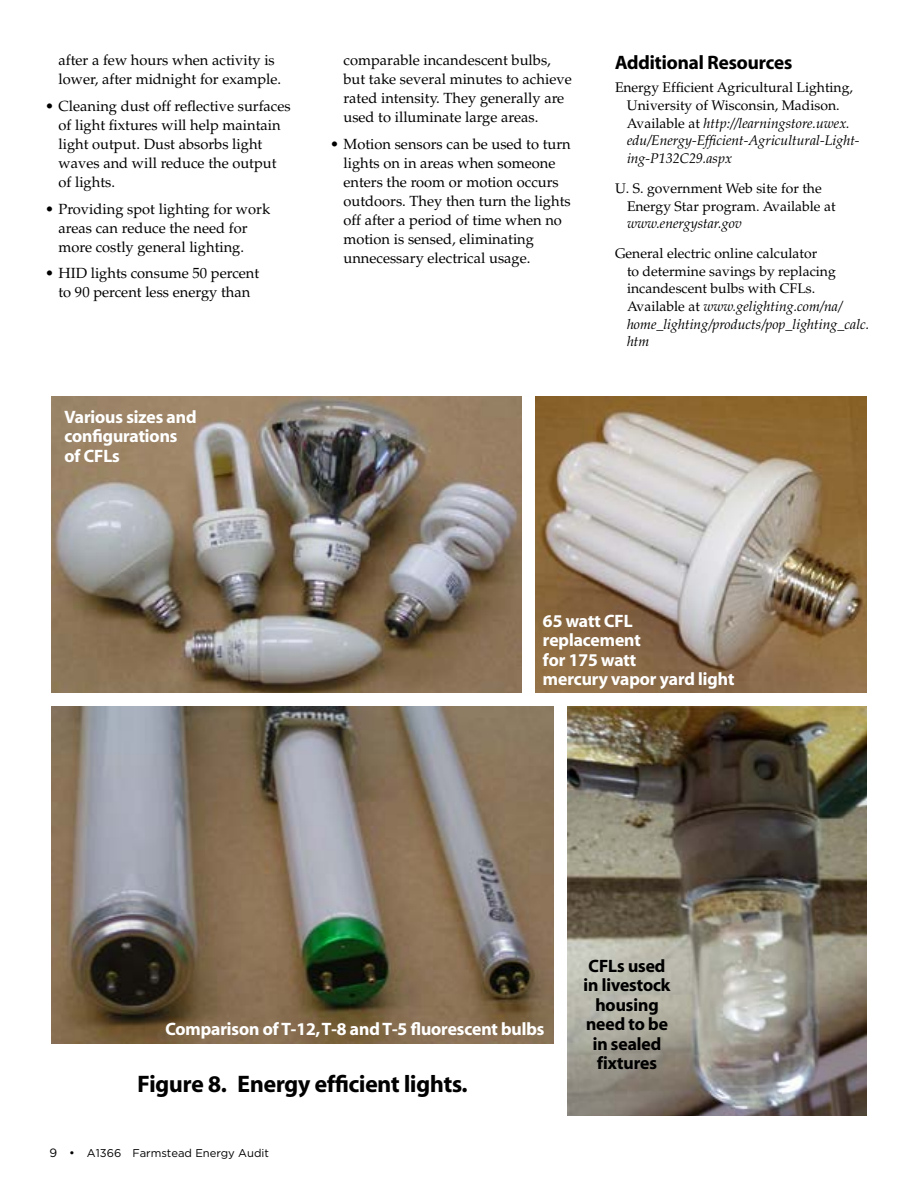
<style>
.page{position:relative;width:918px;height:1188px;background:#fff}
.page>*{position:absolute;margin:0;border:0;box-sizing:border-box;transform-origin:0 0}
.t1{font:24px "Myriad Headline";color:#000}
.t2{font:19.5px "Myriad Headline";color:#000}
.t3{font:18px/19.5px "Myriad Headline";color:#fff}
.t4{font:18px/19.5px "Myriad Headline";color:#000;text-align:center}
.t5{font:14.7px/19px "Palatino";color:#000}
.t6{font:13.95px/17.7px "Palatino";color:#000}
.t7{font:italic 13.95px/17.7px "Palatino";color:#000}
.t8{font:11.25px "Gotham";color:#000}
.s1{font-style:normal}
.s2{font-style:italic}
.s3{font-size:12px}
</style>
<div class="page">
<img style="left:567px;top:706px;width:300px;height:410px">
<img style="left:51px;top:706px;width:503px;height:338px">
<img style="left:536px;top:396px;width:331px;height:297px">
<img style="left:51px;top:396px;width:471px;height:297px">
<p class="t5" style="left:58px;top:51px;width:224px">after a few hours when activity is lower, after midnight for example.</p>
<p class="t5" style="left:58px;top:97px;width:234px;text-indent:-13px">• Cleaning dust off reflective surfaces of light fixtures will help maintain light output. Dust absorbs light waves and will reduce the output of lights.</p>
<p class="t5" style="left:58px;top:199px;width:213px;text-indent:-13px">• Providing spot lighting for work areas can reduce the need for more costly general lighting.</p>
<p class="t5" style="left:45px;top:264px;width:216px;text-align:center">• HID lights consume 50 percent to 90 percent less energy than</p>
<p class="t5" style="left:344px;top:51px;width:230px">comparable incandescent bulbs, but take several minutes to achieve rated intensity. They generally are used to illuminate large areas.</p>
<p class="t5" style="left:344px;top:135px;width:229px;text-indent:-13px">• Motion sensors can be used to turn lights on in areas when someone enters the room or motion occurs outdoors. They then turn the lights off after a period of time when no motion is sensed, eliminating unnecessary electrical usage.</p>
<p class="t3" style="left:64px;top:408px;width:134px">Various sizes and configurations of CFLs</p>
<h2 class="t2" style="left:615px;top:52px;width:179px">Additional Resources</h2>
<p class="t7" style="left:627px;top:79px;width:234px;text-indent:-12px"><span class="s1">Energy Efficient Agricultural Lighting, University of Wisconsin, Madison.<br>Available at</span> http://learningstore.uwex. edu/Energy-Efficient-Agricultural-Light&shy;ing-P132C29.aspx</p>
<p class="t6" style="left:627px;top:179px;width:210px;text-indent:-12px">U. S. government Web site for the<br>Energy Star program. Available at</p>
<p class="t7" style="left:627px;top:215px;width:116px">www.energystar.gov</p>
<p class="t6" style="left:627px;top:245px;width:244px;text-indent:-12px">General electric online calculator<br>to determine savings by replacing incandescent bulbs with CFLs.<br>Available at <span class="s2">www.gelighting.com/na/ home_lighting/products/pop_lighting_calc. htm</span></p>
<p class="t3" style="left:543px;top:612px;width:193px">65 watt CFL replacement<br>for 175 watt<br>mercury vapor yard light</p>
<p class="t3" style="left:165px;top:1020px;width:381px">Comparison of T-12, T-8 and T-5 fluorescent bulbs</p>
<h1 class="t1" style="left:138px;top:1072px;width:332px">Figure 8. Energy efficient lights.</h1>
<p class="t8" style="left:50px;top:1146px;width:221px"><span class="s3">9 •</span> A1366 Farmstead Energy Audit</p>
<p class="t4" style="left:584px;top:957px;width:88px">CFLs used in livestock housing need to be in sealed fixtures</p>
</div>
